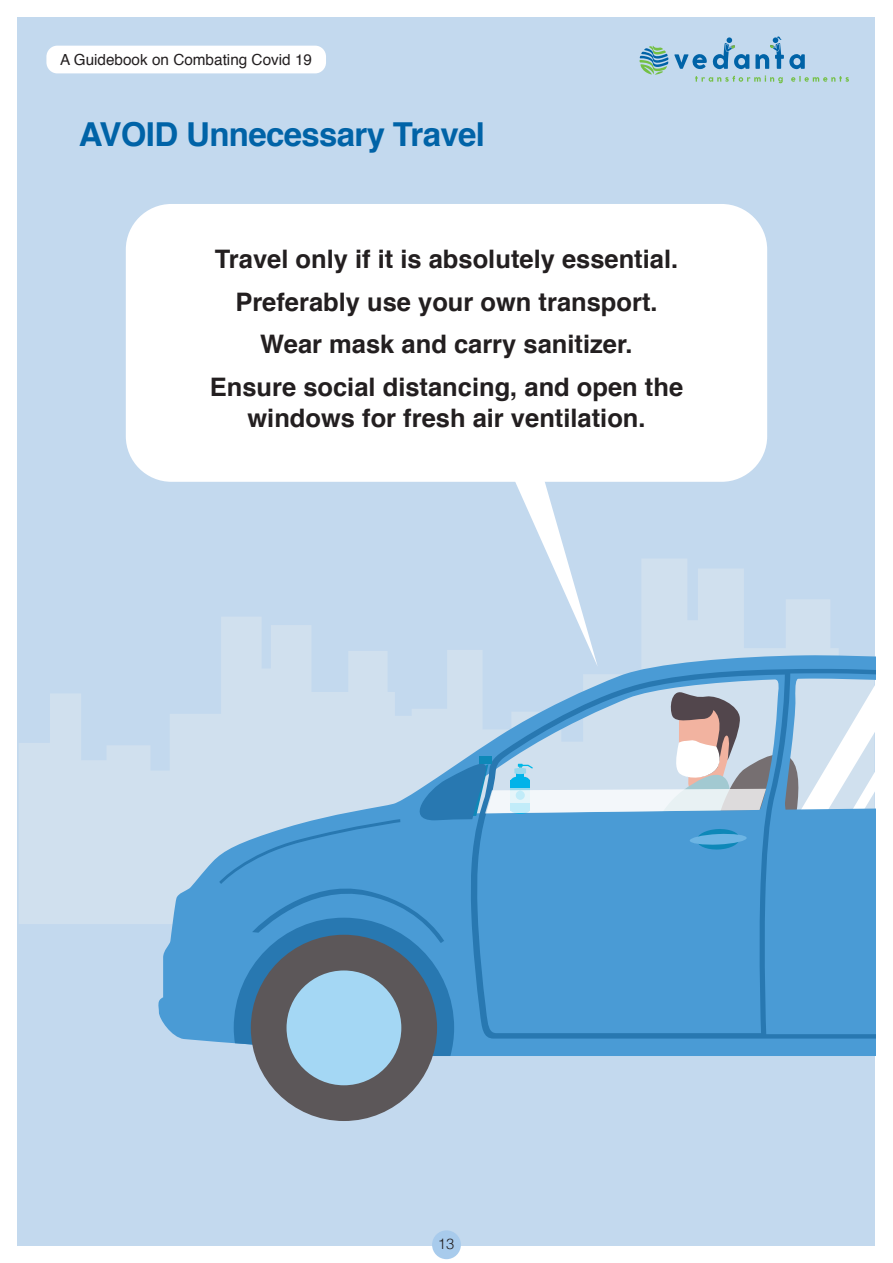
<style>
.page{position:relative;width:893px;height:1263px;background:#fff}
.page>*{position:absolute;margin:0;border:0;box-sizing:border-box;transform-origin:0 0}
.t1{font:700 33px "Helvetica";letter-spacing:-.02em;color:#0063a7}
.t2{font:700 25.5px/42.6px "Helvetica";color:#231f20;text-align:center}
.t3{font:15.3px "Helvetica";color:#231f20}
.t4{font:300 14.7px "Helvetica";color:#231f20}
</style>
<div class="page">
<div style="left:18px;top:17px;width:857px;height:1229px;background:#c3d9ee"></div>
<div style="left:126px;top:204px;width:641px;height:278px;background:#fff;border-radius:46px"></div>
<svg style="left:507px;top:481px;width:91px;height:77px"></svg>
<div style="left:432px;top:1230px;width:29px;height:29px;background:#a8cbec;border-radius:50%"></div>
<svg style="left:447px;top:558px;width:391px;height:97px"></svg>
<svg style="left:19px;top:617px;width:368px;height:307px;fill:#d0e0ee"></svg>
<svg style="left:156px;top:655px;width:719px;height:385px"></svg>
<div style="left:251px;top:935px;width:186px;height:186px;background:#5c5759;border-radius:50%"></div>
<div style="left:287px;top:970px;width:114px;height:115px;background:#a4d7f4;border-radius:50%"></div>
<svg style="left:194px;top:673px;width:681px;height:383px"></svg>
<div style="left:46px;top:46px;width:280px;height:27px;background:#fff;border-radius:11px"></div>
<svg style="left:695px;top:76px;width:88px;height:7px"></svg>
<svg style="left:791px;top:76px;width:58px;height:6px"></svg>
<svg style="left:639px;top:46px;width:29px;height:29px"></svg>
<svg style="left:674px;top:54px;width:33px;height:15px"></svg>
<svg style="left:713px;top:37px;width:36px;height:32px"></svg>
<svg style="left:755px;top:36px;width:50px;height:33px"></svg>
<p class="t3" style="left:60px;top:48px;width:253px">A Guidebook on Combating Covid 19</p>
<p class="t1" style="left:79px;top:108px;width:408px">AVOID Unnecessary Travel</p>
<p class="t2" style="left:210px;top:238px;width:475px">Travel only if it is absolutely essential.<br>Preferably use your own transport.<br>Wear mask and carry sanitizer.<br>Ensure social distancing, and open the</p>
<p class="t2" style="left:247px;top:397px;width:400px">windows for fresh air ventilation.</p>
<p class="t4" style="left:438px;top:1232px;width:18px">13</p>
</div>
